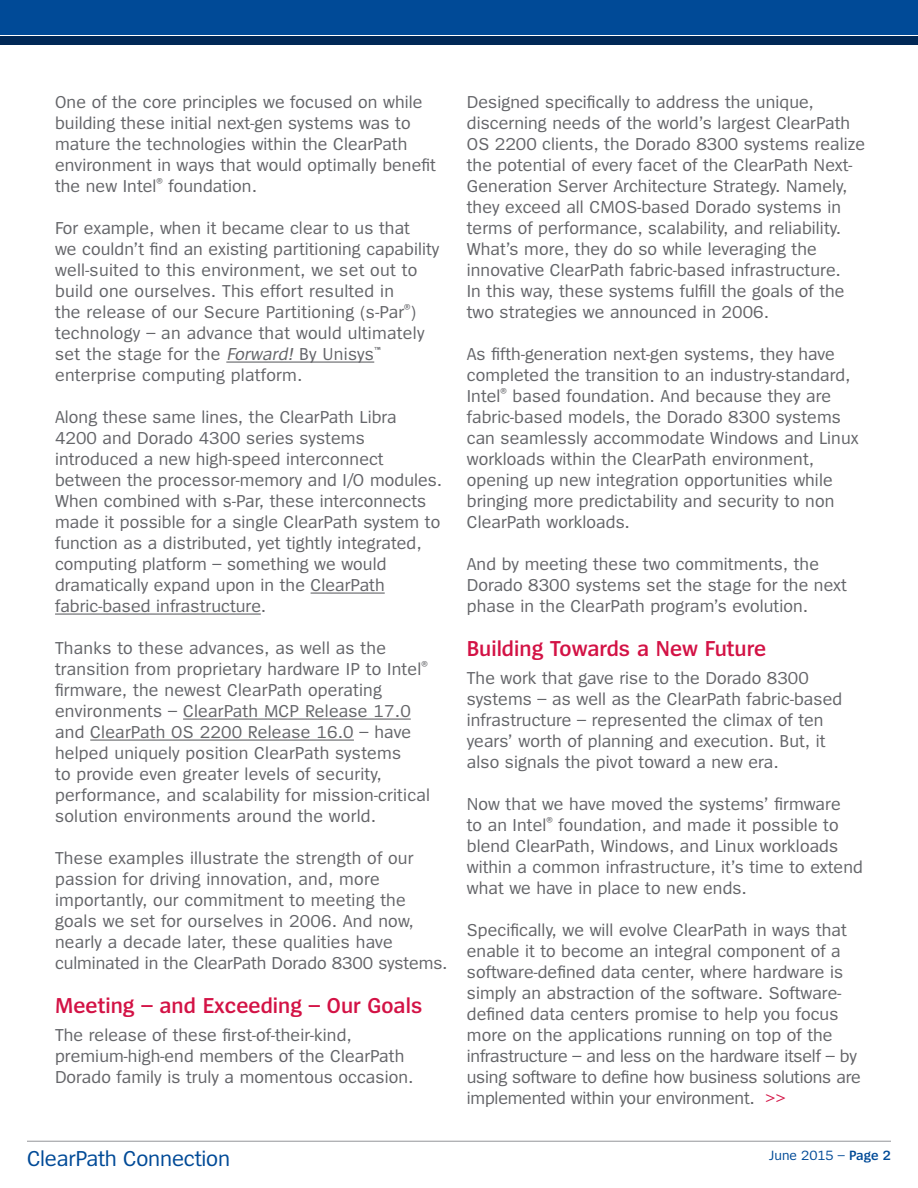
<style>
.page{position:relative;width:918px;height:1188px;background:#fff}
.page>*{position:absolute;margin:0;border:0;box-sizing:border-box;transform-origin:0 0}
.t1{font:600 22.5px "Spiegel";color:#d31245}
.t2{font:22.5px "Spiegel";letter-spacing:-.01em;color:#004a97}
.t3{font:18px/21px "Spiegel";letter-spacing:.005em;color:#646569}
.t4{font:13.95px "Spiegel";color:#004a97}
.s1{font-style:italic}
.s2{color:#d31245}
.s3{font-weight:600}
</style>
<div class="page">
<div style="left:0;top:0;width:918px;height:35px;background:#004a97"></div>
<div style="left:0;top:36px;width:918px;height:9px;background:#002856"></div>
<hr style="left:27px;top:1141px;width:864px;height:1px;background:#939598">
<hr style="left:226px;top:362px;width:148px;height:1px;background:#646569">
<hr style="left:311px;top:593px;width:74px;height:1px;background:#646569">
<hr style="left:55px;top:614px;width:206px;height:1px;background:#646569">
<hr style="left:183px;top:719px;width:228px;height:1px;background:#646569">
<hr style="left:90px;top:740px;width:264px;height:1px;background:#646569">
<p class="t3" style="left:55px;top:92px;width:382px">One of the core principles we focused on while building these initial next-gen systems was to mature the technologies within the ClearPath environment in ways that would optimally benefit the new Intel<sup>®</sup> foundation.</p>
<p class="t3" style="left:55px;top:218px;width:386px">For example, when it became clear to us that<br>we couldn’t find an existing partitioning capability well-suited to this environment, we set out to build one ourselves. This effort resulted in<br>the release of our Secure Partitioning (s-Par<sup>®</sup>) technology – an advance that would ultimately set the stage for the <span class="s1">Forward!</span> By Unisys<sup>™ </sup>enterprise computing platform.</p>
<p class="t3" style="left:55px;top:407px;width:389px">Along these same lines, the ClearPath Libra 4200 and Dorado 4300 series systems introduced a new high-speed interconnect between the processor-memory and I/O modules.<br>When combined with s-Par, these interconnects made it possible for a single ClearPath system to function as a distributed, yet tightly integrated, computing platform – something we would dramatically expand upon in the ClearPath fabric-based infrastructure.</p>
<p class="t3" style="left:55px;top:638px;width:376px">Thanks to these advances, as well as the transition from proprietary hardware IP to Intel<sup>® </sup>firmware, the newest ClearPath operating environments – ClearPath MCP Release 17.0 and ClearPath OS 2200 Release 16.0 – have helped uniquely position ClearPath systems<br>to provide even greater levels of security, performance, and scalability for mission-critical solution environments around the world.</p>
<p class="t3" style="left:55px;top:848px;width:394px">These examples illustrate the strength of our passion for driving innovation, and, more importantly, our commitment to meeting the goals we set for ourselves in 2006. And now, nearly a decade later, these qualities have culminated in the ClearPath Dorado 8300 systems.</p>
<p class="t1" style="left:55px;top:994px;width:369px">Meeting – and Exceeding – Our Goals</p>
<p class="t3" style="left:55px;top:1025px;width:360px">The release of these first-of-their-kind, premium-high-end members of the ClearPath<br>Dorado family is truly a momentous occasion.</p>
<p class="t3" style="left:467px;top:92px;width:400px">Designed specifically to address the unique, discerning needs of the world’s largest ClearPath OS 2200 clients, the Dorado 8300 systems realize the potential of every facet of the ClearPath Next-Generation Server Architecture Strategy. Namely, they exceed all CMOS-based Dorado systems in terms of performance, scalability, and reliability.<br>What’s more, they do so while leveraging the innovative ClearPath fabric-based infrastructure.<br>In this way, these systems fulfill the goals of the two strategies we announced in 2006.</p>
<p class="t3" style="left:467px;top:344px;width:393px">As fifth-generation next-gen systems, they have completed the transition to an industry-standard, Intel<sup>®</sup> based foundation. And because they are fabric-based models, the Dorado 8300 systems can seamlessly accommodate Windows and Linux workloads within the ClearPath environment, opening up new integration opportunities while bringing more predictability and security to non ClearPath workloads.</p>
<p class="t3" style="left:467px;top:554px;width:382px">And by meeting these two commitments, the<br>Dorado 8300 systems set the stage for the next phase in the ClearPath program’s evolution.</p>
<p class="t1" style="left:467px;top:637px;width:301px">Building Towards a New Future</p>
<p class="t3" style="left:467px;top:668px;width:377px">The work that gave rise to the Dorado 8300 systems – as well as the ClearPath fabric-based infrastructure – represented the climax of ten years’ worth of planning and execution. But, it also signals the pivot toward a new era.</p>
<p class="t3" style="left:467px;top:794px;width:398px">Now that we have moved the systems’ firmware<br>to an Intel<sup>®</sup> foundation, and made it possible to blend ClearPath, Windows, and Linux workloads within a common infrastructure, it’s time to extend what we have in place to new ends.</p>
<p class="t3" style="left:467px;top:920px;width:396px">Specifically, we will evolve ClearPath in ways that enable it to become an integral component of a software-defined data center, where hardware is simply an abstraction of the software. Software&shy;defined data centers promise to help you focus more on the applications running on top of the infrastructure – and less on the hardware itself – by using software to define how business solutions are implemented within your environment. <span class="s2">&gt;&gt;</span></p>
<p class="t2" style="left:27px;top:1148px;width:205px">ClearPath Connection</p>
<p class="t4" style="left:769px;top:1148px;width:123px">June 2015 – <span class="s3">Page 2</span></p>
</div>
